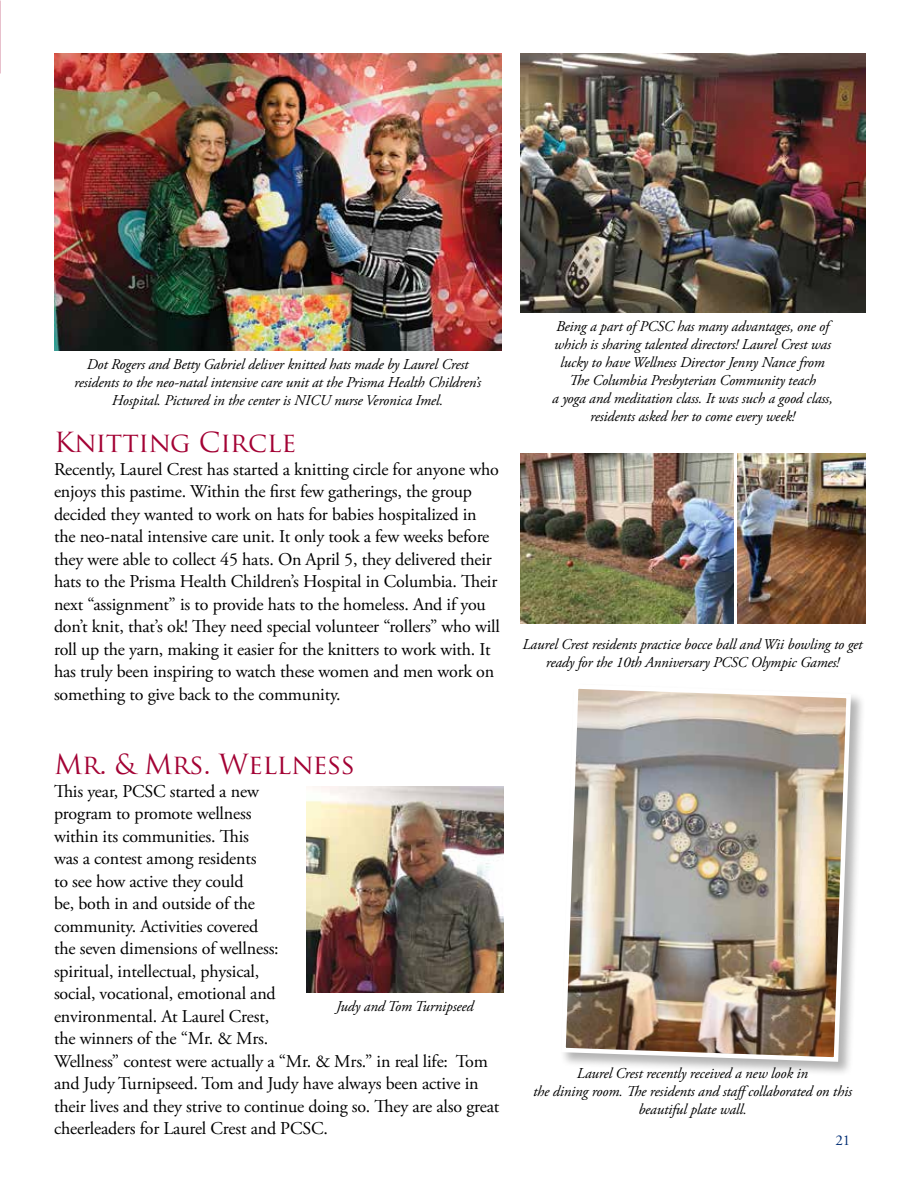
<style>
.page{position:relative;width:918px;height:1188px;background:#fff}
.page>*{position:absolute;margin:0;border:0;box-sizing:border-box;transform-origin:0 0}
.t1{font:27px "Trajan Pro";letter-spacing:-.01em;color:#a30234}
.t2{font:18px/22.5px "Adobe Garamond Pro";letter-spacing:-.01em;color:#000}
.t3{font:italic 15px/18px "Adobe Garamond Pro";letter-spacing:-.01em;color:#000;text-align:center}
.t4{font:15px "Adobe Garamond Pro";color:#002d74}
</style>
<div class="page">
<div style="left:560px;top:683px;width:306px;height:393px;background:#000;opacity:.3"></div>
<img style="left:560px;top:683px;width:293px;height:381px">
<img style="left:54px;top:53px;width:447px;height:298px">
<img style="left:307px;top:786px;width:196px;height:207px">
<img style="left:520px;top:53px;width:345px;height:259px">
<img style="left:520px;top:453px;width:213px;height:170px">
<img style="left:738px;top:453px;width:127px;height:170px">
<p class="t3" style="left:74px;top:356px;width:408px">Dot Rogers and Betty Gabriel deliver knitted hats made by Laurel Crest residents to the neo-natal intensive care unit at the Prisma Health Children’s<br>Hospital. Pictured in the center is NICU nurse Veronica Imel.</p>
<h1 class="t1" style="left:54px;top:425px;width:244px">Knitting Circle</h1>
<p class="t2" style="left:54px;top:458px;width:447px">Recently, Laurel Crest has started a knitting circle for anyone who enjoys this pastime. Within the first few gatherings, the group decided they wanted to work on hats for babies hospitalized in the neo-natal intensive care unit. It only took a few weeks before they were able to collect 45 hats. On April 5, they delivered their hats to the Prisma Health Children’s Hospital in Columbia. Their next “assignment” is to provide hats to the homeless. And if you don’t knit, that’s ok! They need special volunteer “rollers” who will roll up the yarn, making it easier for the knitters to work with. It has truly been inspiring to watch these women and men work on something to give back to the community.</p>
<h1 class="t1" style="left:54px;top:747px;width:303px">Mr. &amp; Mrs. Wellness</h1>
<p class="t2" style="left:54px;top:781px;width:447px">This year, PCSC started a new<br>program to promote wellness<br>within its communities. This<br>was a contest among residents<br>to see how active they could<br>be, both in and outside of the<br>community. Activities covered<br>the seven dimensions of wellness:<br>spiritual, intellectual, physical,<br>social, vocational, emotional and<br>environmental. At Laurel Crest,<br>the winners of the “Mr. &amp; Mrs.<br>Wellness” contest were actually a “Mr. &amp; Mrs.” in real life: Tom and Judy Turnipseed. Tom and Judy have always been active in their lives and they strive to continue doing so. They are also great cheerleaders for Laurel Crest and PCSC.</p>
<p class="t3" style="left:336px;top:998px;width:139px">Judy and Tom Turnipseed</p>
<p class="t3" style="left:552px;top:317px;width:282px">Being a part of PCSC has many advantages, one of which is sharing talented directors! Laurel Crest was lucky to have Wellness Director Jenny Nance from The Columbia Presbyterian Community teach<br>a yoga and meditation class. It was such a good class, residents asked her to come every week!</p>
<p class="t3" style="left:523px;top:636px;width:341px">Laurel Crest residents practice bocce ball and Wii bowling to get ready for the 10th Anniversary PCSC Olympic Games!</p>
<p class="t3" style="left:533px;top:1065px;width:320px">Laurel Crest recently received a new look in<br>the dining room. The residents and staffcollaborated on this beautiful plate wall.</p>
<p class="t4" style="left:835px;top:1131px;width:16px">21</p>
</div>
